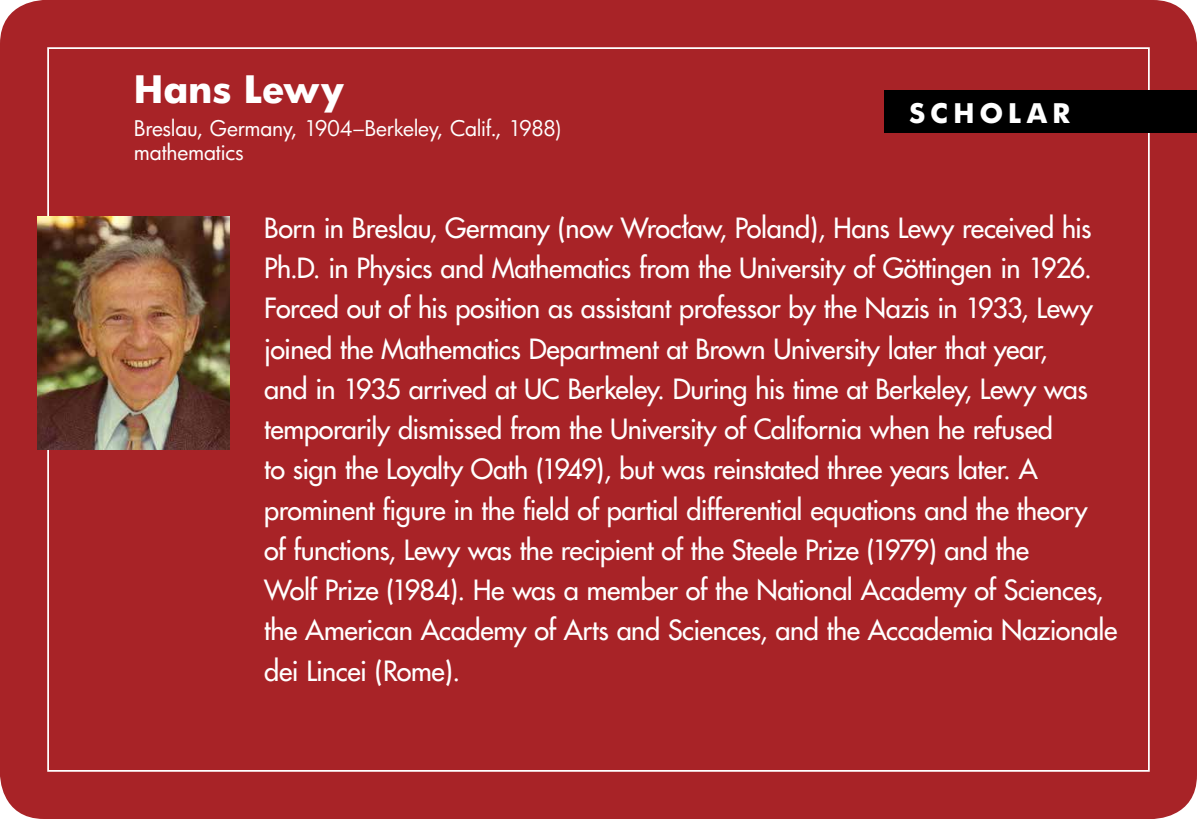
<style>
.page{position:relative;width:1197px;height:819px;background:#a82327}
.page>*{position:absolute;margin:0;border:0;box-sizing:border-box;transform-origin:0 0}
.t1{font:700 36.75px "Futura";letter-spacing:-.005em;color:#fff}
.t2{font:27.12px/40.2px "Futura";letter-spacing:-.015em;color:#fff}
.t3{font:700 26.25px "Futura";letter-spacing:.2em;color:#fff}
.t4{font:21px/24.5px "Futura";letter-spacing:-.01em;color:#fff}
</style>
<div class="page">
<div style="left:885px;top:91px;width:312px;height:42px;background:#000"></div>
<img style="left:37px;top:217px;width:193px;height:233px">
<h1 class="t1" style="left:134px;top:65px;width:212px">Hans Lewy</h1>
<p class="t4" style="left:134px;top:116px;width:429px">Breslau, Germany, 1904–Berkeley, Calif., 1988) mathematics</p>
<p class="t3" style="left:909px;top:96px;width:163px">SCHOLAR</p>
<p class="t2" style="left:264px;top:208px;width:855px">Born in Breslau, Germany (now Wrocław, Poland), Hans Lewy received his Ph.D. in Physics and Mathematics from the University of Göttingen in 1926.<br>Forced out of his position as assistant professor by the Nazis in 1933, Lewy joined the Mathematics Department at Brown University later that year,<br>and in 1935 arrived at UC Berkeley. During his time at Berkeley, Lewy was temporarily dismissed from the University of California when he refused<br>to sign the Loyalty Oath (1949), but was reinstated three years later. A prominent figure in the field of partial differential equations and the theory<br>of functions, Lewy was the recipient of the Steele Prize (1979) and the<br>Wolf Prize (1984). He was a member of the National Academy of Sciences, the American Academy of Arts and Sciences, and the Accademia Nazionale dei Lincei (Rome).</p>
</div>
